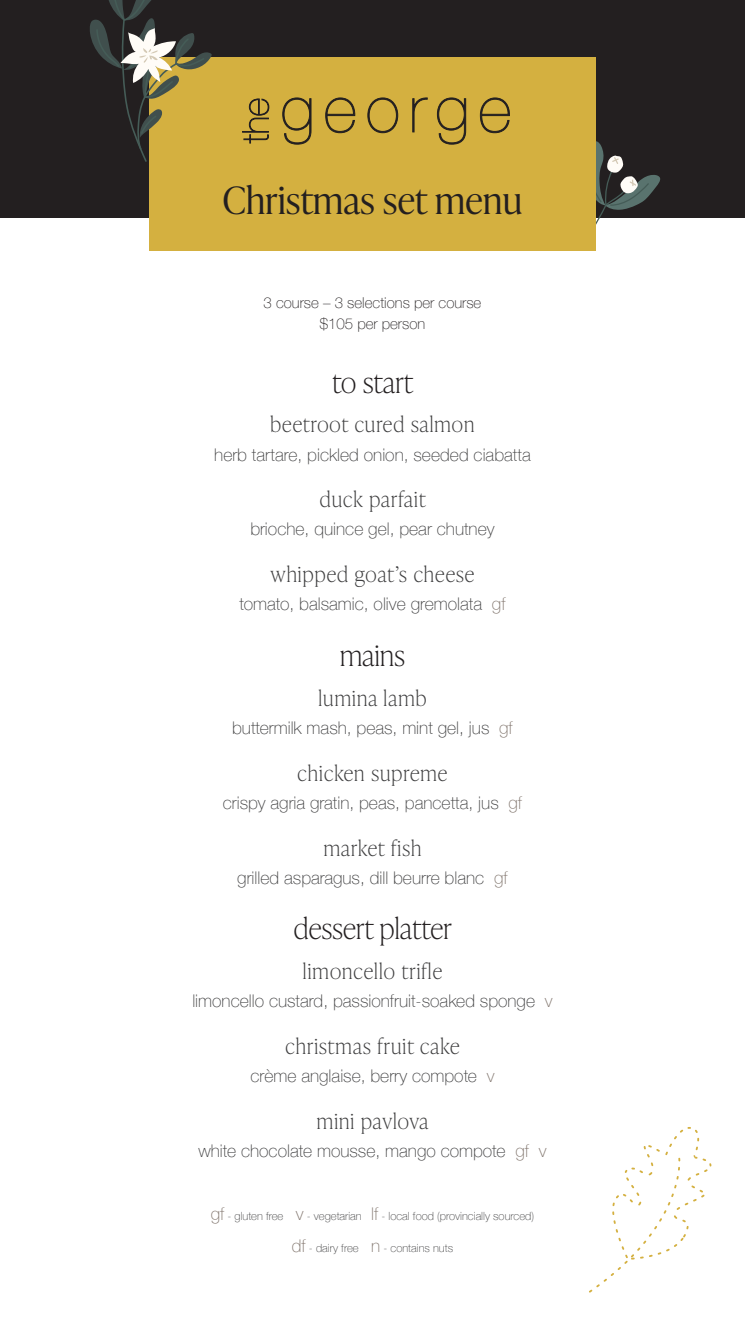
<style>
.page{position:relative;width:745px;height:1333px;background:#fff}
.page>*{position:absolute;margin:0;border:0;box-sizing:border-box;transform-origin:0 0}
.t1{font:300 37.5px "Ivy Presto Headline";letter-spacing:.01em;color:#231f20}
.course_title{font:100 28.75px "Ivy Presto Headline";letter-spacing:.01em;color:#231f20}
.item_heading{font:100 21.25px "Ivy Presto Headline";letter-spacing:.05em;color:#3e3e3f}
.item_description{font:100 17.5px "Helvetica Neue";color:#3e3e3f}
.meal_text{font:100 15px "Helvetica Neue";color:#231f20}
.item_description-2{font:100 11.25px "Helvetica Neue";color:#3e3e3f}
.s1{color:#7e726a}
.s2{font-size:17.5px;color:#7e726a}
</style>
<div class="page">
<div style="left:0;top:0;width:744px;height:218px;background:#231f20"></div>
<svg style="left:589px;top:1127px;width:122px;height:165px"></svg>
<svg style="left:595px;top:141px;width:65px;height:93px"></svg>
<div style="left:149px;top:57px;width:446px;height:194px;background:#d4b040"></div>
<svg style="left:282px;top:97px;width:227px;height:48px"></svg>
<svg style="left:242px;top:99px;width:27px;height:44px"></svg>
<svg style="left:90px;top:0;width:122px;height:162px"></svg>
<p class="t1" style="left:223px;top:173px;width:301px">Christmas set menu</p>
<p class="meal_text" style="left:263px;top:291px;width:219px">3 course – 3 selections per course</p>
<p class="meal_text" style="left:319px;top:312px;width:107px">$105 per person</p>
<p class="course_title" style="left:332px;top:362px;width:82px">to start</p>
<p class="item_heading" style="left:270px;top:409px;width:205px">beetroot cured salmon</p>
<p class="item_description" style="left:214px;top:441px;width:318px">herb tartare, pickled onion, seeded ciabatta</p>
<p class="item_heading" style="left:319px;top:484px;width:107px">duck parfait</p>
<p class="item_description" style="left:250px;top:516px;width:245px">brioche, quince gel, pear chutney</p>
<p class="item_heading" style="left:270px;top:559px;width:205px">whipped goat’s cheese</p>
<p class="item_description" style="left:239px;top:590px;width:267px">tomato, balsamic, olive gremolata <span class="s1">gf</span></p>
<p class="course_title" style="left:340px;top:635px;width:66px">mains</p>
<p class="item_heading" style="left:318px;top:683px;width:109px">lumina lamb</p>
<p class="item_description" style="left:232px;top:714px;width:282px">buttermilk mash, peas, mint gel, jus <span class="s1">gf</span></p>
<p class="item_heading" style="left:297px;top:757px;width:151px">chicken supreme</p>
<p class="item_description" style="left:223px;top:789px;width:300px">crispy agria gratin, peas, pancetta, jus <span class="s1">gf</span></p>
<p class="item_heading" style="left:323px;top:832px;width:99px">market fish</p>
<p class="item_description" style="left:237px;top:864px;width:272px">grilled asparagus, dill beurre blanc <span class="s1">gf</span></p>
<p class="course_title" style="left:293px;top:908px;width:159px">dessert platter</p>
<p class="item_heading" style="left:303px;top:956px;width:141px">limoncello trifle</p>
<p class="item_description" style="left:192px;top:987px;width:361px">limoncello custard, passionfruit-soaked sponge <span class="s1">v</span></p>
<p class="item_heading" style="left:285px;top:1031px;width:175px">christmas fruit cake</p>
<p class="item_description" style="left:250px;top:1062px;width:245px">crème anglaise, berry compote <span class="s1">v</span></p>
<p class="item_heading" style="left:317px;top:1105px;width:113px">mini pavlova</p>
<p class="item_description" style="left:198px;top:1137px;width:349px">white chocolate mousse, mango compote <span class="s1">gf v</span></p>
<p class="item_description-2" style="left:211px;top:1207px;width:325px"><span class="s2">gf</span> - gluten free <span class="s2">v</span> - vegetarian <span class="s2">lf</span> - local food (provincially sourced)</p>
<p class="item_description-2" style="left:291px;top:1239px;width:163px"><span class="s2">df</span> - dairy free <span class="s2">n</span> - contains nuts</p>
</div>
